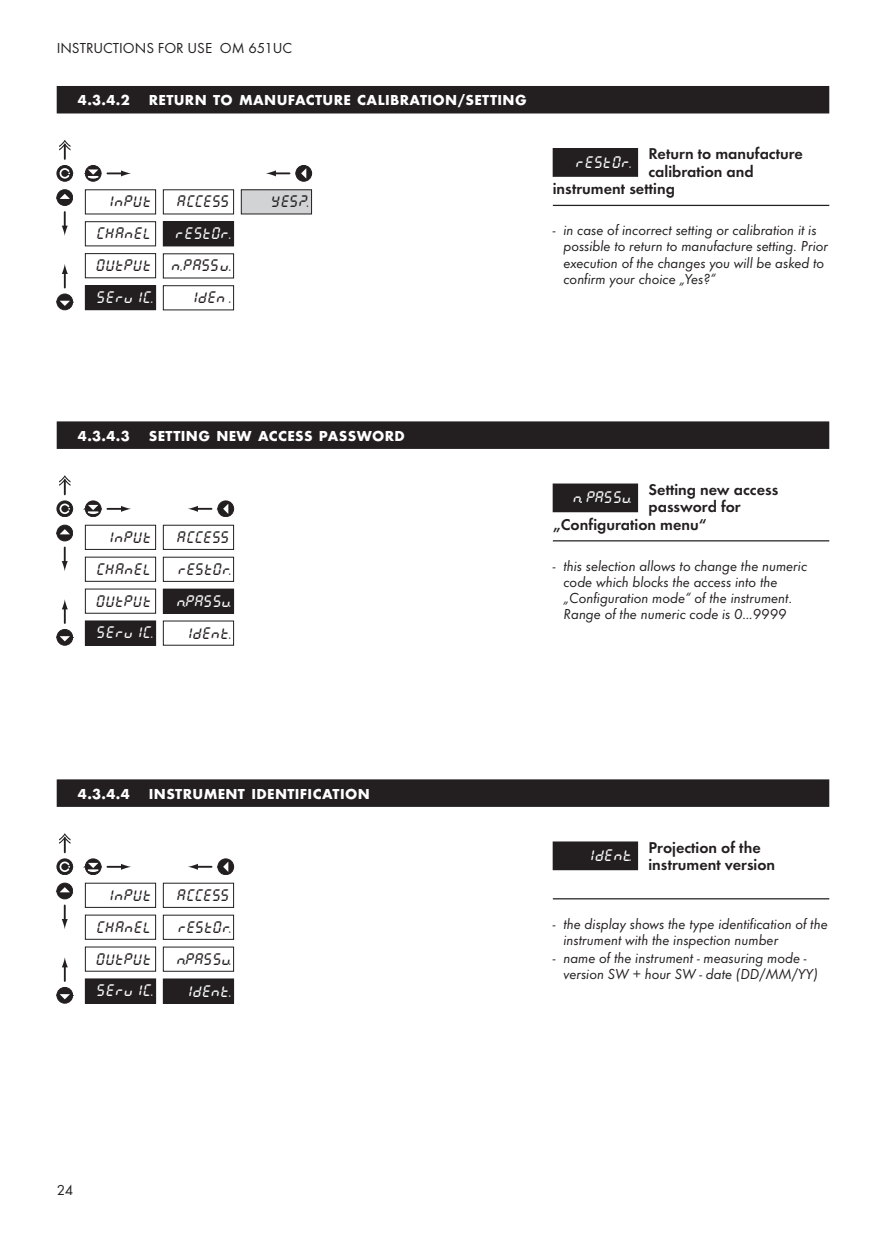
<style>
.page{position:relative;width:886px;height:1241px;background:#fff}
.page>*{position:absolute;margin:0;border:0;box-sizing:border-box;transform-origin:0 0}
.t1{font:17.5px/32px "LCD 7 seg";letter-spacing:-.005em;color:#231f20;text-align:justify}
.t2{font:17.5px "LCD 7 seg";color:#fff}
.t3{font:17.5px/32px "LCD 7 seg";letter-spacing:-.04em;color:#231f20}
.t4{font:600 16.25px/17.5px "Futura TOT";color:#231f20}
.t5{font:15px/16.2px "Futura TOT Book Obli";color:#231f20}
.t6{font:700 15px "Futura TOT";letter-spacing:.025em;color:#fff}
.t7{font:15px "Futura TOT";color:#231f20}
</style>
<div class="page">
<div style="left:57px;top:86px;width:772px;height:27px;background:#231f20"></div>
<hr style="left:553px;top:205px;width:276px;height:1px;background:#231f20">
<div style="left:57px;top:421px;width:772px;height:28px;background:#231f20"></div>
<hr style="left:553px;top:540px;width:276px;height:1px;background:#231f20">
<div style="left:57px;top:779px;width:772px;height:27px;background:#231f20"></div>
<hr style="left:553px;top:898px;width:276px;height:1px;background:#231f20">
<div style="left:57px;top:190px;width:16px;height:15px;background:#231f20;border-radius:50%"></div>
<div style="left:57px;top:189px;width:16px;height:17px;border:1px solid #231f20;border-radius:50%"></div>
<svg style="left:56px;top:194px;width:17px;height:5px"></svg>
<svg style="left:62px;top:212px;width:6px;height:24px"></svg>
<div style="left:85px;top:165px;width:16px;height:16px;background:#231f20;border-radius:50%"></div>
<div style="left:85px;top:165px;width:16px;height:16px;border:1px solid #231f20;border-radius:50%"></div>
<svg style="left:84px;top:169px;width:47px;height:10px"></svg>
<div style="left:296px;top:165px;width:16px;height:16px;background:#231f20;border-radius:50%"></div>
<div style="left:296px;top:165px;width:16px;height:16px;border:1px solid #231f20;border-radius:50%"></div>
<svg style="left:295px;top:168px;width:18px;height:10px"></svg>
<svg style="left:266px;top:170px;width:23px;height:6px"></svg>
<svg style="left:57px;top:165px;width:16px;height:16px"></svg>
<div style="left:57px;top:165px;width:16px;height:16px;border:1px solid #231f20;border-radius:50%"></div>
<svg style="left:60px;top:168px;width:14px;height:10px"></svg>
<svg style="left:59px;top:139px;width:12px;height:20px"></svg>
<div style="left:85px;top:285px;width:71px;height:25px;background:#231f20"></div>
<div style="left:85px;top:253px;width:71px;height:25px;border:1px solid #231f20"></div>
<div style="left:85px;top:221px;width:71px;height:25px;border:1px solid #231f20"></div>
<div style="left:163px;top:222px;width:71px;height:24px;background:#231f20"></div>
<div style="left:163px;top:221px;width:71px;height:25px;border:1px solid #231f20"></div>
<div style="left:57px;top:294px;width:16px;height:16px;background:#231f20;border-radius:50%"></div>
<div style="left:57px;top:294px;width:16px;height:16px;border:1px solid #231f20;border-radius:50%"></div>
<svg style="left:56px;top:300px;width:18px;height:6px"></svg>
<svg style="left:62px;top:264px;width:6px;height:23px"></svg>
<div style="left:163px;top:285px;width:71px;height:25px;border:1px solid #231f20"></div>
<div style="left:241px;top:190px;width:70px;height:24px;background:#d1d3d4"></div>
<div style="left:241px;top:189px;width:71px;height:25px;border:1px solid #231f20"></div>
<div style="left:553px;top:148px;width:84px;height:28px;background:#231f20"></div>
<div style="left:553px;top:148px;width:85px;height:29px;border:1px solid #231f20"></div>
<div style="left:57px;top:525px;width:16px;height:16px;background:#231f20;border-radius:50%"></div>
<div style="left:57px;top:525px;width:16px;height:16px;border:1px solid #231f20;border-radius:50%"></div>
<svg style="left:56px;top:529px;width:17px;height:5px"></svg>
<svg style="left:62px;top:547px;width:6px;height:24px"></svg>
<svg style="left:85px;top:501px;width:16px;height:15px"></svg>
<div style="left:85px;top:500px;width:16px;height:17px;border:1px solid #231f20;border-radius:50%"></div>
<svg style="left:84px;top:505px;width:47px;height:9px"></svg>
<div style="left:218px;top:501px;width:16px;height:15px;background:#231f20;border-radius:50%"></div>
<div style="left:218px;top:500px;width:16px;height:17px;border:1px solid #231f20;border-radius:50%"></div>
<svg style="left:188px;top:503px;width:47px;height:10px"></svg>
<div style="left:57px;top:501px;width:16px;height:15px;background:#231f20;border-radius:50%"></div>
<div style="left:57px;top:500px;width:16px;height:17px;border:1px solid #231f20;border-radius:50%"></div>
<svg style="left:60px;top:503px;width:14px;height:11px"></svg>
<svg style="left:59px;top:475px;width:12px;height:19px"></svg>
<div style="left:85px;top:525px;width:71px;height:24px;border:1px solid #231f20"></div>
<div style="left:85px;top:621px;width:71px;height:24px;background:#231f20"></div>
<div style="left:85px;top:620px;width:71px;height:25px;border:1px solid #231f20"></div>
<div style="left:163px;top:525px;width:71px;height:24px;border:1px solid #231f20"></div>
<div style="left:57px;top:629px;width:16px;height:16px;background:#231f20;border-radius:50%"></div>
<div style="left:57px;top:629px;width:16px;height:16px;border:1px solid #231f20;border-radius:50%"></div>
<svg style="left:56px;top:636px;width:18px;height:5px"></svg>
<svg style="left:62px;top:599px;width:6px;height:24px"></svg>
<div style="left:163px;top:589px;width:71px;height:24px;background:#231f20"></div>
<div style="left:163px;top:588px;width:71px;height:25px;border:1px solid #231f20"></div>
<div style="left:553px;top:484px;width:84px;height:27px;background:#231f20"></div>
<div style="left:553px;top:483px;width:85px;height:29px;border:1px solid #231f20"></div>
<div style="left:57px;top:883px;width:16px;height:15px;background:#231f20;border-radius:50%"></div>
<div style="left:57px;top:882px;width:16px;height:17px;border:1px solid #231f20;border-radius:50%"></div>
<svg style="left:56px;top:887px;width:17px;height:5px"></svg>
<svg style="left:62px;top:905px;width:6px;height:24px"></svg>
<div style="left:85px;top:858px;width:16px;height:16px;background:#231f20;border-radius:50%"></div>
<div style="left:85px;top:858px;width:16px;height:16px;border:1px solid #231f20;border-radius:50%"></div>
<svg style="left:84px;top:862px;width:47px;height:10px"></svg>
<svg style="left:218px;top:858px;width:16px;height:16px"></svg>
<div style="left:218px;top:858px;width:16px;height:16px;border:1px solid #231f20;border-radius:50%"></div>
<svg style="left:188px;top:861px;width:47px;height:10px"></svg>
<svg style="left:57px;top:858px;width:16px;height:16px"></svg>
<div style="left:57px;top:858px;width:16px;height:16px;border:1px solid #231f20;border-radius:50%"></div>
<svg style="left:60px;top:861px;width:14px;height:10px"></svg>
<svg style="left:59px;top:833px;width:12px;height:19px"></svg>
<div style="left:85px;top:978px;width:71px;height:24px;background:#231f20"></div>
<div style="left:85px;top:978px;width:71px;height:25px;border:1px solid #231f20"></div>
<div style="left:57px;top:987px;width:16px;height:16px;background:#231f20;border-radius:50%"></div>
<div style="left:57px;top:987px;width:16px;height:16px;border:1px solid #231f20;border-radius:50%"></div>
<svg style="left:56px;top:993px;width:18px;height:6px"></svg>
<svg style="left:62px;top:957px;width:6px;height:23px"></svg>
<div style="left:163px;top:978px;width:71px;height:25px;background:#231f20"></div>
<div style="left:163px;top:978px;width:71px;height:25px;border:1px solid #231f20"></div>
<div style="left:553px;top:841px;width:84px;height:28px;background:#231f20"></div>
<div style="left:553px;top:841px;width:85px;height:28px;border:1px solid #231f20"></div>
<p class="t7" style="left:57px;top:42px;width:237px">INSTRUCTIONS FOR USE OM 651UC</p>
<p class="t6" style="left:78px;top:94px;width:53px">4.3.4.2</p>
<p class="t6" style="left:149px;top:94px;width:379px">RETURN TO MANUFACTURE CALIBRATION/SETTING</p>
<p class="t1" style="left:104px;top:185px;width:49px">INPUT</p>
<p class="t1" style="left:176px;top:185px;width:55px">ACCESS</p>
<p class="t1" style="left:271px;top:185px;width:38px">YES?</p>
<p class="t1" style="left:96px;top:217px;width:57px">CHANEL</p>
<p class="t2" style="left:175px;top:223px;width:58px">RESTOR.</p>
<p class="t1" style="left:95px;top:249px;width:58px">OUTPUT</p>
<p class="t1" style="left:171px;top:249px;width:62px">N.PASSW.</p>
<p class="t2" style="left:96px;top:287px;width:59px">SERVIC.</p>
<p class="t1" style="left:188px;top:281px;width:44px">IDEN .</p>
<p class="t4" style="left:648px;top:146px;width:156px">Return to manufacture</p>
<p class="t4" style="left:648px;top:163px;width:107px">calibration and</p>
<p class="t4" style="left:553px;top:181px;width:124px">instrument setting</p>
<p class="t5" style="left:563px;top:224px;width:266px;text-indent:-11px">- in case of incorrect setting or calibration it is possible to return to manufacture setting. Prior execution of the changes you will be asked to confirm your choice „Yes?“</p>
<p class="t2" style="left:575px;top:151px;width:58px">RESTOR.</p>
<p class="t6" style="left:78px;top:429px;width:53px">4.3.4.3</p>
<p class="t6" style="left:149px;top:429px;width:258px">SETTING NEW ACCESS PASSWORD</p>
<p class="t1" style="left:104px;top:520px;width:49px">INPUT</p>
<p class="t1" style="left:96px;top:552px;width:57px">CHANEL</p>
<p class="t1" style="left:95px;top:584px;width:58px">OUTPUT</p>
<p class="t2" style="left:96px;top:622px;width:59px">SERVIC.</p>
<p class="t3" style="left:176px;top:520px;width:56px">ACCESS<br>RESTOR.</p>
<p class="t2" style="left:176px;top:590px;width:56px">N.PASSW.</p>
<p class="t1" style="left:183px;top:616px;width:50px">IDENT.</p>
<p class="t2" style="left:572px;top:487px;width:61px">N. PASSW.</p>
<p class="t4" style="left:648px;top:481px;width:131px">Setting new access</p>
<p class="t4" style="left:648px;top:499px;width:94px">password for</p>
<p class="t4" style="left:553px;top:516px;width:156px">„Configuration menu“</p>
<p class="t5" style="left:563px;top:559px;width:245px;text-indent:-11px">- this selection allows to change the numeric code which blocks the access into the „Configuration mode“ of the instrument.<br>Range of the numeric code is 0…9999</p>
<p class="t6" style="left:78px;top:787px;width:53px">4.3.4.4</p>
<p class="t6" style="left:149px;top:787px;width:222px">INSTRUMENT IDENTIFICATION</p>
<p class="t1" style="left:104px;top:878px;width:49px">INPUT</p>
<p class="t1" style="left:96px;top:910px;width:57px">CHANEL</p>
<p class="t1" style="left:95px;top:942px;width:58px">OUTPUT</p>
<p class="t2" style="left:96px;top:979px;width:59px">SERVIC.</p>
<p class="t1" style="left:176px;top:878px;width:56px">ACCESS RESTOR.<br>N.PASSW.</p>
<p class="t2" style="left:183px;top:980px;width:50px">IDENT.</p>
<p class="t2" style="left:585px;top:844px;width:49px">IDENT.</p>
<p class="t4" style="left:648px;top:839px;width:128px">Projection of the instrument version</p>
<p class="t5" style="left:563px;top:917px;width:266px;text-indent:-11px">- the display shows the type identification of the instrument with the inspection number</p>
<p class="t5" style="left:563px;top:951px;width:256px;text-indent:-11px">- name of the instrument - measuring mode - version SW + hour SW - date (DD/MM/YY)</p>
<p class="t7" style="left:57px;top:1183px;width:18px">24</p>
</div>
